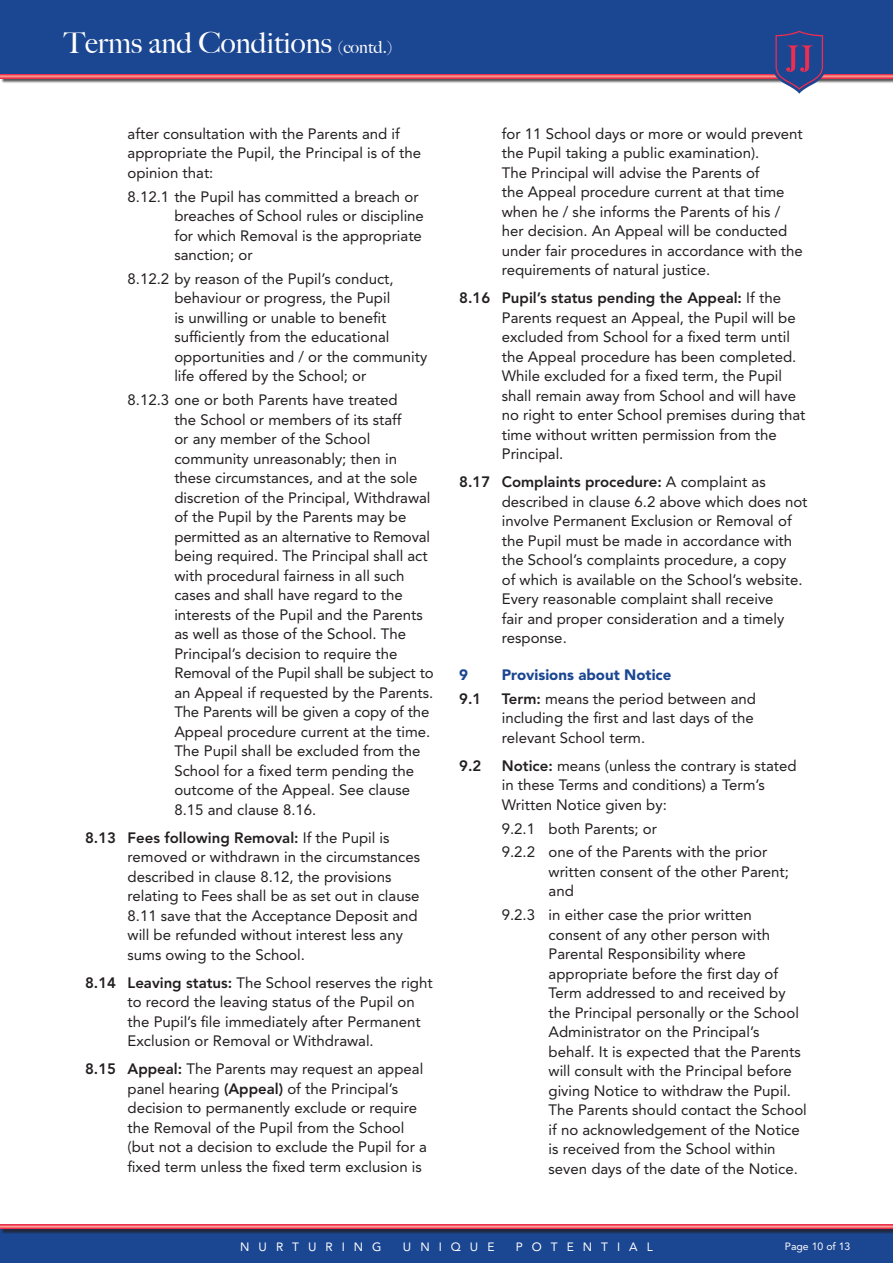
<style>
.page{position:relative;width:893px;height:1263px;background:#fff}
.page>*{position:absolute;margin:0;border:0;box-sizing:border-box;transform-origin:0 0}
.t1{font:500 28.95px "Big Caslon";color:#fff}
.t2{font:15px/19.5px "Avenir LT Std";color:#231f20}
.t3{font:900 15px "Avenir LT Std";color:#1b4692}
.t4{font:800 15px "Avenir LT Std";color:#231f20}
.t5{font:12px "Avenir LT Std";letter-spacing:.75em;color:#fff}
.t6{font:10.5px "Avenir LT Std";color:#fff}
.s1{font-size:16.95px}
.s2{font-weight:800}
</style>
<div class="page">
<div style="left:0;top:1229px;width:893px;height:34px;background:#1b4692"></div>
<div style="left:1px;top:1226px;width:892px;height:8px;background:#231f20;opacity:.75"></div>
<svg style="left:0;top:1225px;width:893px;height:4px;background:#f1656e"></svg>
<div style="left:0;top:0;width:893px;height:77px;background:#1b4692"></div>
<div style="left:1px;top:75px;width:892px;height:8px;background:#231f20;opacity:.75"></div>
<svg style="left:0;top:74px;width:893px;height:5px;background:#f05967"></svg>
<svg style="left:773px;top:30px;width:53px;height:64px"></svg>
<h1 class="t1" style="left:64px;top:19px;width:330px">Terms and Conditions <span class="s1">(contd.)</span></h1>
<p class="t2" style="left:128px;top:124px;width:295px">after consultation with the Parents and if appropriate the Pupil, the Principal is of the opinion that:</p>
<p class="t2" style="left:174px;top:187px;width:251px;text-indent:-47px">8.12.1 the Pupil has committed a breach or breaches of School rules or discipline for which Removal is the appropriate sanction; or</p>
<p class="t2" style="left:174px;top:269px;width:254px;text-indent:-47px">8.12.2 by reason of the Pupil’s conduct, behaviour or progress, the Pupil<br>is unwilling or unable to benefit sufficiently from the educational opportunities and / or the community life offered by the School; or</p>
<p class="t2" style="left:174px;top:390px;width:261px;text-indent:-47px">8.12.3 one or both Parents have treated<br>the School or members of its staff<br>or any member of the School community unreasonably; then in these circumstances, and at the sole discretion of the Principal, Withdrawal of the Pupil by the Parents may be permitted as an alternative to Removal being required. The Principal shall act with procedural fairness in all such cases and shall have regard to the interests of the Pupil and the Parents as well as those of the School. The Principal’s decision to require the Removal of the Pupil shall be subject to an Appeal if requested by the Parents.<br>The Parents will be given a copy of the Appeal procedure current at the time.<br>The Pupil shall be excluded from the School for a fixed term pending the outcome of the Appeal. See clause 8.15 and clause 8.16.</p>
<p class="t2" style="left:128px;top:828px;width:294px;text-indent:-43px"><span class="s2">8.13 Fees following Removal:</span> If the Pupil is removed or withdrawn in the circumstances described in clause 8.12, the provisions relating to Fees shall be as set out in clause 8.11 save that the Acceptance Deposit and will be refunded without interest less any sums owing to the School.</p>
<p class="t2" style="left:128px;top:973px;width:307px;text-indent:-43px"><span class="s2">8.14 Leaving status:</span> The School reserves the right to record the leaving status of the Pupil on the Pupil’s file immediately after Permanent Exclusion or Removal or Withdrawal.</p>
<p class="t2" style="left:128px;top:1059px;width:301px;text-indent:-43px"><span class="s2">8.15 Appeal:</span> The Parents may request an appeal panel hearing <span class="s2">(Appeal)</span> of the Principal’s decision to permanently exclude or require the Removal of the Pupil from the School (but not a decision to exclude the Pupil for a fixed term unless the fixed term exclusion is</p>
<p class="t2" style="left:502px;top:124px;width:303px">for 11 School days or more or would prevent the Pupil taking a public examination).<br>The Principal will advise the Parents of<br>the Appeal procedure current at that time when he / she informs the Parents of his / her decision. An Appeal will be conducted under fair procedures in accordance with the requirements of natural justice.</p>
<p class="t2" style="left:502px;top:289px;width:305px;text-indent:-43px"><span class="s2">8.16 Pupil’s status pending the Appeal:</span> If the Parents request an Appeal, the Pupil will be excluded from School for a fixed term until the Appeal procedure has been completed.<br>While excluded for a fixed term, the Pupil shall remain away from School and will have no right to enter School premises during that time without written permission from the Principal.</p>
<p class="t2" style="left:502px;top:473px;width:307px;text-indent:-43px"><span class="s2">8.17 Complaints procedure:</span> A complaint as described in clause 6.2 above which does not involve Permanent Exclusion or Removal of the Pupil must be made in accordance with the School’s complaints procedure, a copy<br>of which is available on the School’s website.<br>Every reasonable complaint shall receive<br>fair and proper consideration and a timely response.</p>
<p class="t3" style="left:459px;top:666px;width:10px">9</p>
<p class="t3" style="left:502px;top:666px;width:171px">Provisions about Notice</p>
<p class="t4" style="left:459px;top:690px;width:24px">9.1</p>
<p class="t2" style="left:502px;top:689px;width:256px"><span class="s2">Term:</span> means the period between and including the first and last days of the relevant School term.</p>
<p class="t4" style="left:459px;top:757px;width:24px">9.2</p>
<p class="t2" style="left:502px;top:756px;width:296px"><span class="s2">Notice:</span> means (unless the contrary is stated in these Terms and conditions) a Term’s<br>Written Notice given by:</p>
<p class="t2" style="left:502px;top:816px;width:267px;line-height:23.7px">9.2.1 both Parents; or<br>9.2.2 one of the Parents with the prior</p>
<p class="t2" style="left:549px;top:862px;width:242px">written consent of the other Parent; and</p>
<p class="t2" style="left:549px;top:905px;width:260px;text-indent:-47px">9.2.3 in either case the prior written consent of any other person with Parental Responsibility where appropriate before the first day of Term addressed to and received by the Principal personally or the School Administrator on the Principal’s behalf. It is expected that the Parents will consult with the Principal before giving Notice to withdraw the Pupil.<br>The Parents should contact the School if no acknowledgement of the Notice is received from the School within seven days of the date of the Notice.</p>
<p class="t5" style="left:240px;top:1240px;width:143px">NURTURING</p>
<p class="t5" style="left:403px;top:1240px;width:93px">UNIQUE</p>
<p class="t5" style="left:516px;top:1240px;width:138px">POTENTIAL</p>
<p class="t6" style="left:785px;top:1240px;width:67px">Page 10 of 13</p>
</div>
